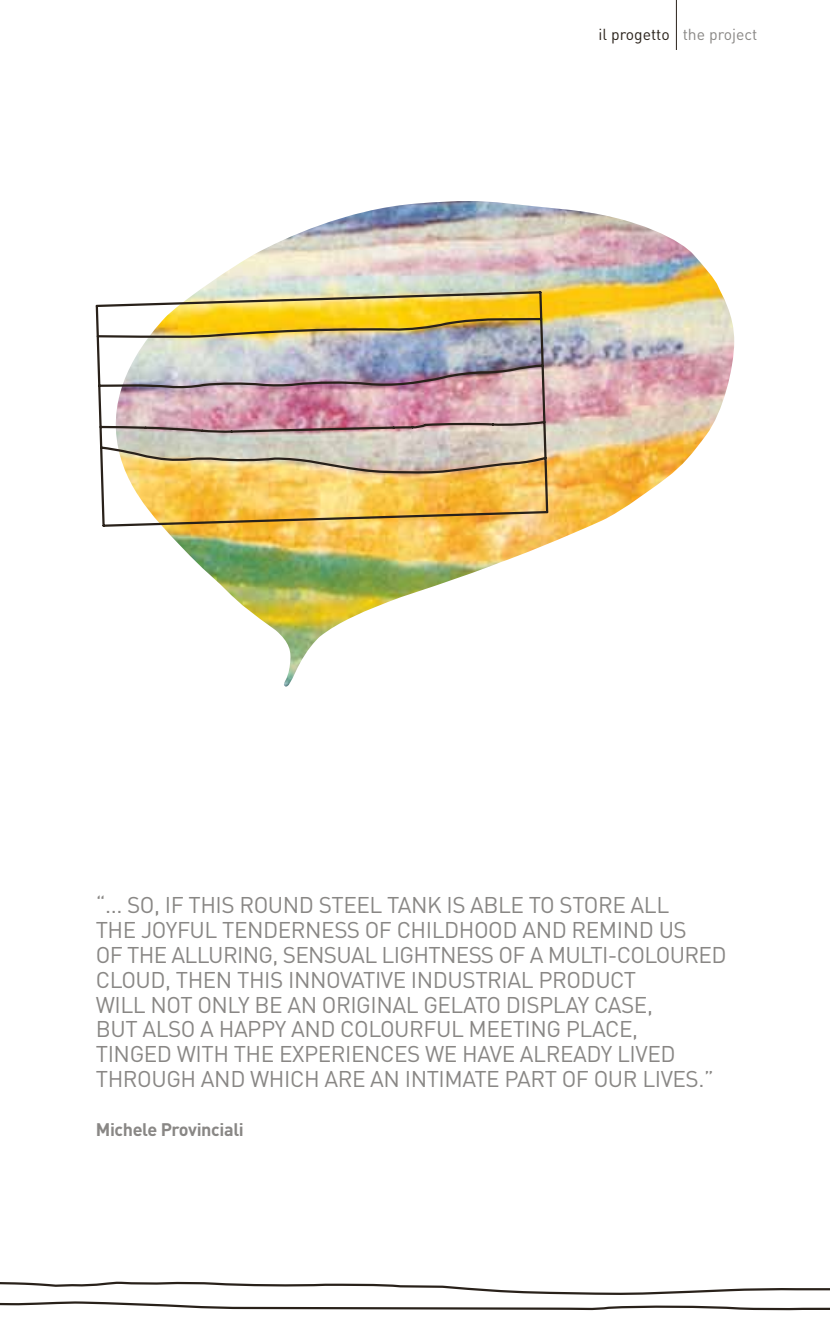
<style>
.page{position:relative;width:830px;height:1340px;background:#fff}
.page>*{position:absolute;margin:0;border:0;box-sizing:border-box;transform-origin:0 0}
.t1{font:22.5px "DIN";letter-spacing:-.02em;color:#898785}
.t2{font:700 18px "DIN";letter-spacing:-.02em;color:#898785}
.t3{font:15.75px "DIN";color:#29211a}
.s1{color:#898785}
</style>
<div class="page">
<img style="left:164px;top:201px;width:570px;height:486px">
<img style="left:95px;top:290px;width:454px;height:238px">
<svg style="left:0;top:1281px;width:829px;height:30px"></svg>
<hr style="left:675px;top:0;width:1px;height:50px;background:#29211a">
<p class="t3" style="left:598px;top:24px;width:160px">IL PROGETTO <span class="s1">THE PROJECT</span></p>
<p class="t1" style="left:96px;top:891px;width:159px">“... SO, IF THIS ROUND</p>
<p class="t1" style="left:318px;top:891px;width:14px">STEEL</p>
<p class="t1" style="left:387px;top:891px;width:98px">TANK ISABLE</p>
<p class="t1" style="left:528px;top:891px;width:45px">TO STORE</p>
<p class="t1" style="left:630px;top:891px;width:14px">ALL</p>
<p class="t1" style="left:96px;top:916px;width:141px">THE JOYFUL TENDERNESS</p>
<p class="t1" style="left:364px;top:916px;width:124px">OF CHILDHOOD</p>
<p class="t1" style="left:522px;top:916px;width:16px">AND</p>
<p class="t1" style="left:571px;top:916px;width:58px">REMIND</p>
<p class="t1" style="left:658px;top:916px;width:14px">US</p>
<p class="t1" style="left:96px;top:940px;width:89px">OF THE ALLURIN</p>
<p class="t1" style="left:258px;top:940px;width:39px">G, SENSUAL</p>
<p class="t1" style="left:381px;top:940px;width:61px">LIGHTNESS</p>
<p class="t1" style="left:498px;top:940px;width:78px">OF A MULTI</p>
<p class="t1" style="left:607px;top:940px;width:37px">-COLOURED</p>
<p class="t1" style="left:96px;top:965px;width:28px">CLOUD</p>
<p class="t1" style="left:165px;top:965px;width:137px">, THEN THIS INNO</p>
<p class="t1" style="left:340px;top:965px;width:84px">VATIVE INDUSTRIAL</p>
<p class="t1" style="left:538px;top:965px;width:15px">PRODU</p>
<p class="t1" style="left:610px;top:965px;width:22px">CT</p>
<p class="t1" style="left:96px;top:990px;width:69px">WILL NOT</p>
<p class="t1" style="left:197px;top:990px;width:186px">ONLY BEANORIGINAL</p>
<p class="t1" style="left:423px;top:990px;width:28px">GELATO</p>
<p class="t1" style="left:505px;top:990px;width:13px">DISPLA</p>
<p class="t1" style="left:577px;top:990px;width:76px">Y CASE ,</p>
<p class="t1" style="left:96px;top:1015px;width:14px">BUT</p>
<p class="t1" style="left:142px;top:1015px;width:14px">ALSO</p>
<p class="t1" style="left:200px;top:1015px;width:106px">A HAPPY AND</p>
<p class="t1" style="left:340px;top:1015px;width:29px">COLOUR</p>
<p class="t1" style="left:423px;top:1015px;width:76px">FUL MEETIN</p>
<p class="t1" style="left:546px;top:1015px;width:93px">G PLACE,</p>
<p class="t1" style="left:96px;top:1039px;width:222px">TIN GED WITH THE EXPERIEN</p>
<p class="t1" style="left:380px;top:1039px;width:154px">CES WE HAVE ALREAD</p>
<p class="t1" style="left:600px;top:1039px;width:60px">Y LIVED</p>
<p class="t1" style="left:96px;top:1064px;width:42px">THROU</p>
<p class="t1" style="left:166px;top:1064px;width:50px">GH AND</p>
<p class="t1" style="left:250px;top:1064px;width:89px">WHICH ARE</p>
<p class="t1" style="left:370px;top:1064px;width:45px">AN INTI</p>
<p class="t1" style="left:444px;top:1064px;width:31px">MATE</p>
<p class="t1" style="left:504px;top:1064px;width:14px">PART</p>
<p class="t1" style="left:561px;top:1064px;width:47px">OF OUR</p>
<p class="t1" style="left:642px;top:1064px;width:73px">LIVES.”</p>
<p class="t2" style="left:96px;top:1118px;width:149px">Michele Provinciali</p>
</div>
